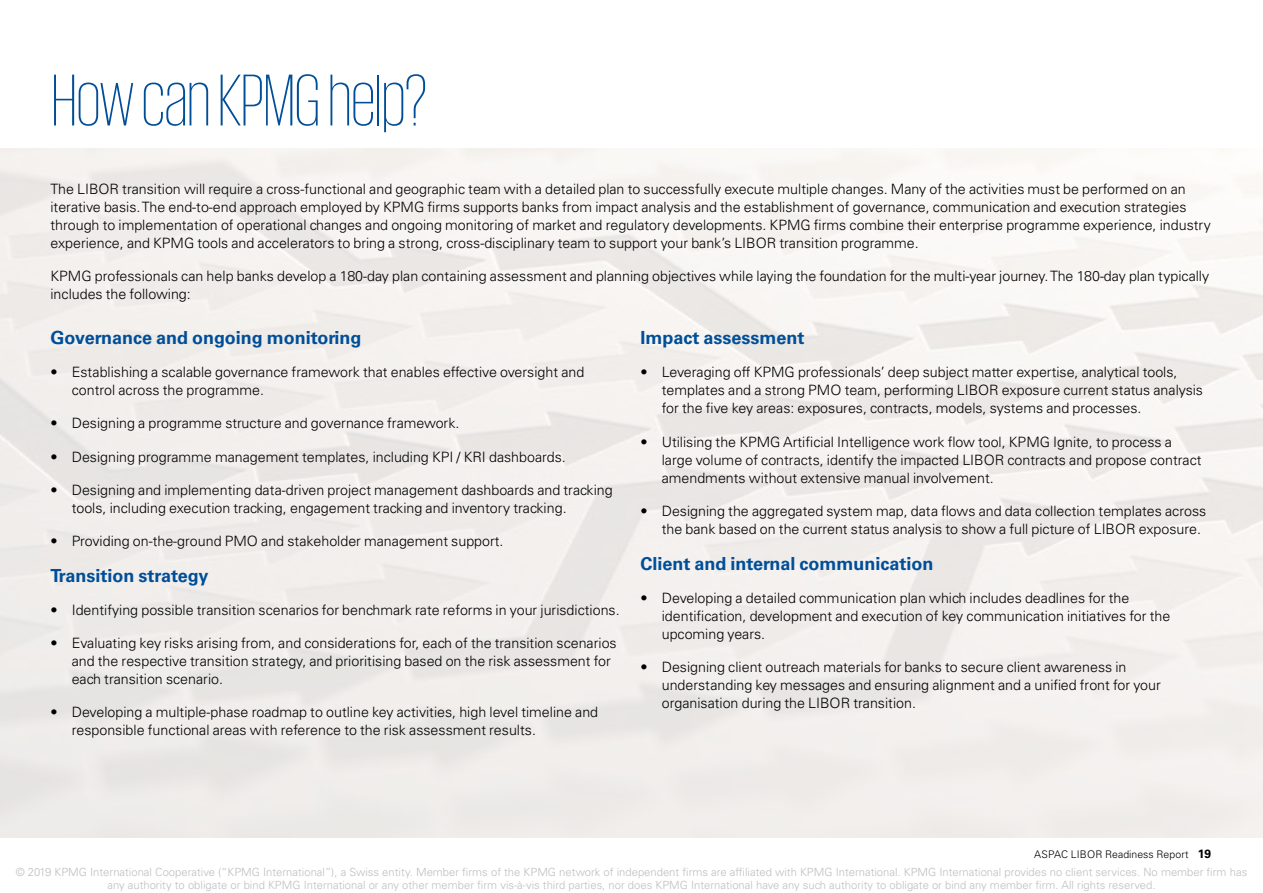
<style>
.page{position:relative;width:1263px;height:893px;background:#fff}
.page>*{position:absolute;margin:0;border:0;box-sizing:border-box;transform-origin:0 0}
.t1{font:200 75px "KPMG";color:#004e98}
.t2{font:700 18px "Univers LT Std";color:#004e98}
.t3{font:300 14.25px/18px "Univers LT Std";color:#000}
.t4{font:300 11.25px/13.5px "Univers LT Std";color:#bcbec0;text-align:center}
.t5{font:300 10.5px "Univers LT Std";letter-spacing:.005em;color:#000}
.s1{font-weight:700;font-size:12px}
</style>
<div class="page">
<div style="left:0;top:135px;width:1263px;height:716px;background:#f2efed"></div>
<h1 class="t1" style="left:52px;top:65px;width:377px">How can KPMG help?</h1>
<p class="t3" style="left:50px;top:180px;width:1162px">The LIBOR transition will require a cross-functional and geographic team with a detailed plan to successfully execute multiple changes. Many of the activities must be performed on an iterative basis. The end-to-end approach employed by KPMG firms supports banks from impact analysis and the establishment of governance, communication and execution strategies through to implementation of operational changes and ongoing monitoring of market and regulatory developments. KPMG firms combine their enterprise programme experience, industry experience, and KPMG tools and accelerators to bring a strong, cross-disciplinary team to support your bank’s LIBOR transition programme.</p>
<p class="t3" style="left:50px;top:267px;width:1160px">KPMG professionals can help banks develop a 180-day plan containing assessment and planning objectives while laying the foundation for the multi-year journey. The 180-day plan typically includes the following:</p>
<p class="t2" style="left:50px;top:328px;width:313px">Governance and ongoing monitoring</p>
<p class="t3" style="left:72px;top:363px;width:514px;text-indent:-21px">• Establishing a scalable governance framework that enables effective oversight and control across the programme.</p>
<p class="t3" style="left:50px;top:414px;width:410px">• Designing a programme structure and governance framework.</p>
<p class="t3" style="left:50px;top:447px;width:517px">• Designing programme management templates, including KPI / KRI dashboards.</p>
<p class="t3" style="left:72px;top:480px;width:542px;text-indent:-21px">• Designing and implementing data-driven project management dashboards and tracking tools, including execution tracking, engagement tracking and inventory tracking.</p>
<p class="t3" style="left:50px;top:531px;width:455px">• Providing on-the-ground PMO and stakeholder management support.</p>
<p class="t2" style="left:50px;top:565px;width:159px">Transition strategy</p>
<p class="t3" style="left:50px;top:600px;width:571px">• Identifying possible transition scenarios for benchmark rate reforms in your jurisdictions.</p>
<p class="t3" style="left:72px;top:633px;width:546px;text-indent:-21px">• Evaluating key risks arising from, and considerations for, each of the transition scenarios and the respective transition strategy, and prioritising based on the risk assessment for each transition scenario.</p>
<p class="t3" style="left:72px;top:702px;width:528px;text-indent:-21px">• Developing a multiple-phase roadmap to outline key activities, high level timeline and responsible functional areas with reference to the risk assessment results.</p>
<p class="t2" style="left:640px;top:328px;width:166px">Impact assessment</p>
<p class="t3" style="left:662px;top:363px;width:543px;text-indent:-21px">• Leveraging off KPMG professionals’ deep subject matter expertise, analytical tools, templates and a strong PMO team, performing LIBOR exposure current status analysis for the five key areas: exposures, contracts, models, systems and processes.</p>
<p class="t3" style="left:662px;top:432px;width:541px;text-indent:-21px">• Utilising the KPMG Artificial Intelligence work flow tool, KPMG Ignite, to process a large volume of contracts, identify the impacted LIBOR contracts and propose contract amendments without extensive manual involvement.</p>
<p class="t3" style="left:662px;top:501px;width:546px;text-indent:-21px">• Designing the aggregated system map, data flows and data collection templates across the bank based on the current status analysis to show a full picture of LIBOR exposure.</p>
<p class="t2" style="left:640px;top:553px;width:294px">Client and internal communication</p>
<p class="t3" style="left:662px;top:588px;width:510px;text-indent:-21px">• Developing a detailed communication plan which includes deadlines for the identification, development and execution of key communication initiatives for the upcoming years.</p>
<p class="t3" style="left:662px;top:657px;width:501px;text-indent:-21px">• Designing client outreach materials for banks to secure client awareness in understanding key messages and ensuring alignment and a unified front for your organisation during the LIBOR transition.</p>
<p class="t5" style="left:1034px;top:848px;width:178px">ASPAC LIBOR Readiness Report <span class="s1">19</span></p>
<p class="t4" style="left:16px;top:865px;width:1233px">© 2019 KPMG International Cooperative (“KPMG International”), a Swiss entity. Member firms of the KPMG network of independent firms are affiliated with KPMG International. KPMG International provides no client services. No member firm has any authority to obligate or bind KPMG International or any other member firm vis-à-vis third parties, nor does KPMG International have any such authority to obligate or bind any member firm. All rights reserved.</p>
</div>
